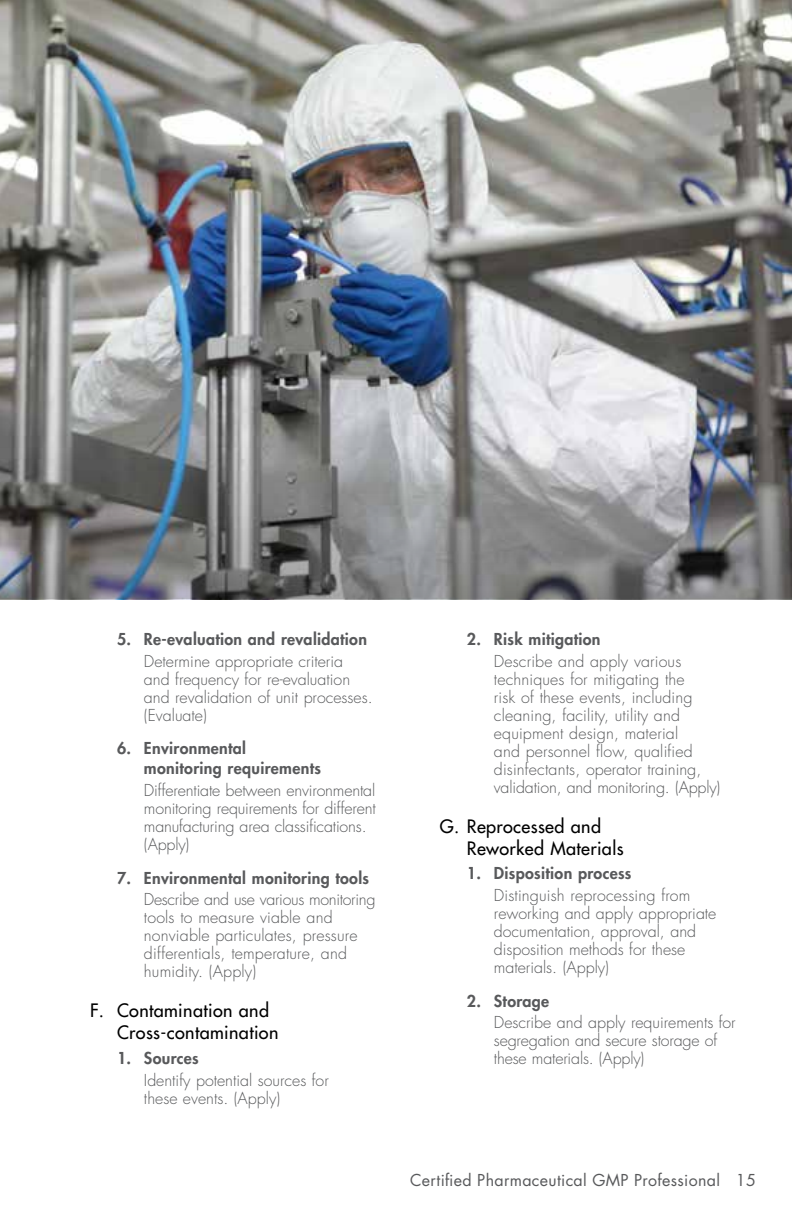
<style>
.page{position:relative;width:792px;height:1224px;background:#fff}
.page>*{position:absolute;margin:0;border:0;box-sizing:border-box;transform-origin:0 0}
.t1{font:500 18px/22px "Futura Std";letter-spacing:.02em;color:#000}
.t2{font:300 16px/18px "Futura Std";color:#58595b}
.t3{font:800 16px/20px "Futura Std";letter-spacing:.02em;color:#58595b}
.t4{font:16px "Futura Std";letter-spacing:.02em;color:#58595b}
</style>
<div class="page">
<img style="left:0;top:0;width:792px;height:278px">
<img style="left:0;top:278px;width:792px;height:321px">
<p class="t3" style="left:117px;top:629px;width:252px">5. Re-evaluation and revalidation</p>
<p class="t2" style="left:144px;top:652px;width:230px">Determine appropriate criteria and frequency for re-evaluation and revalidation of unit processes. (Evaluate)</p>
<p class="t3" style="left:144px;top:739px;width:178px;text-indent:-27px">6. Environmental monitoring requirements</p>
<p class="t2" style="left:144px;top:782px;width:233px">Differentiate between environmental monitoring requirements for different manufacturing area classifications. (Apply)</p>
<p class="t3" style="left:117px;top:868px;width:254px">7. Environmental monitoring tools</p>
<p class="t2" style="left:144px;top:891px;width:233px">Describe and use various monitoring tools to measure viable and nonviable particulates, pressure differentials, temperature, and humidity. (Apply)</p>
<p class="t1" style="left:117px;top:1000px;width:163px;text-indent:-27px">F. Contamination and<br>Cross-contamination</p>
<p class="t3" style="left:117px;top:1048px;width:83px">1. Sources</p>
<p class="t2" style="left:144px;top:1071px;width:186px">Identify potential sources for these events. (Apply)</p>
<p class="t3" style="left:467px;top:629px;width:135px">2. Risk mitigation</p>
<p class="t2" style="left:494px;top:652px;width:228px">Describe and apply various techniques for mitigating the<br>risk of these events, including cleaning, facility, utility and equipment design, material<br>and personnel flow, qualified disinfectants, operator training, validation, and monitoring. (Apply)</p>
<p class="t1" style="left:467px;top:815px;width:158px;text-indent:-27px">G. Reprocessed and<br>Reworked Materials</p>
<p class="t3" style="left:467px;top:864px;width:166px">1. Disposition process</p>
<p class="t2" style="left:494px;top:887px;width:224px">Distinguish reprocessing from reworking and apply appropriate documentation, approval, and disposition methods for these materials. (Apply)</p>
<p class="t3" style="left:467px;top:991px;width:84px">2. Storage</p>
<p class="t2" style="left:494px;top:1014px;width:243px">Describe and apply requirements for segregation and secure storage of these materials. (Apply)</p>
<p class="t4" style="left:410px;top:1170px;width:347px">Certified Pharmaceutical GMP Professional 15</p>
</div>
